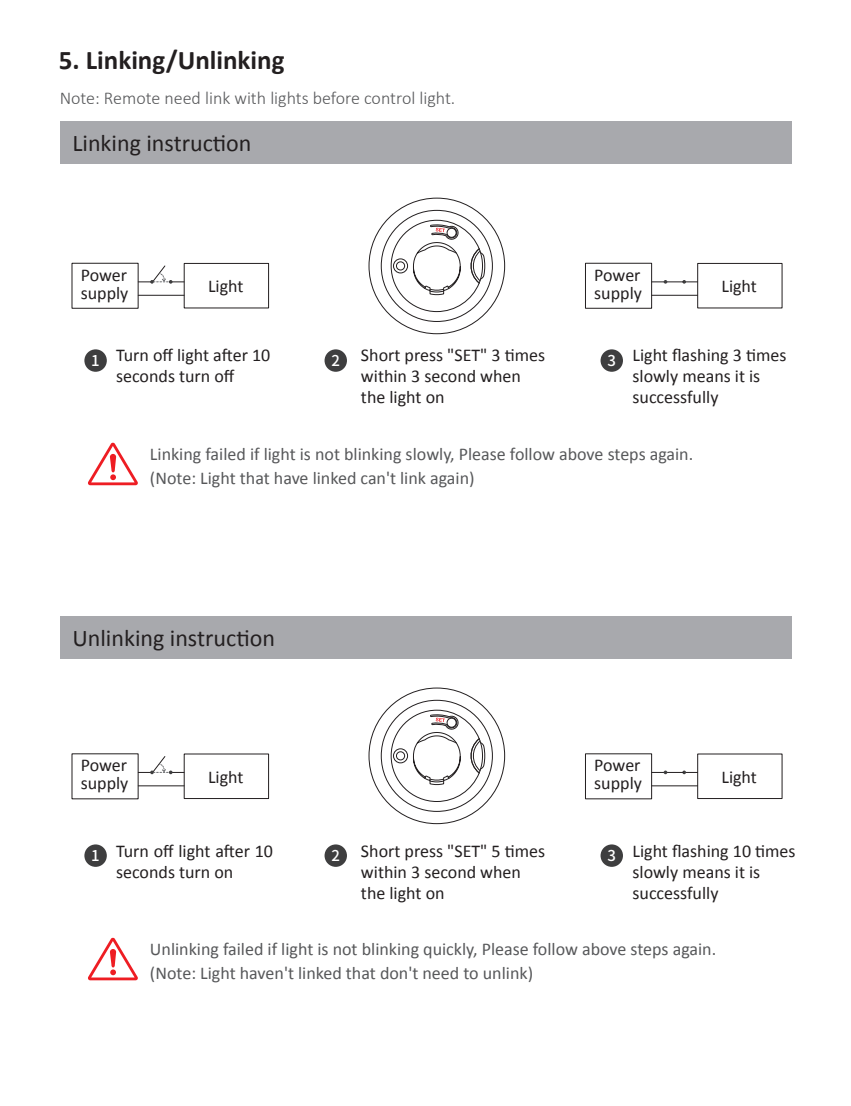
<style>
.page{position:relative;width:851px;height:1106px;background:#fff}
.page>*{position:absolute;margin:0;border:0;box-sizing:border-box;transform-origin:0 0}
.t1{font:700 27px "Calibri";color:#231f20}
.t2{font:24px "Calibri";color:#231f20}
.t3{font:18px/21px "Calibri";color:#231f20}
.t4{font:18px/24px "Calibri";color:#57585a}
.t5{font:300 18px "Calibri";color:#57585a}
.t6{font:500 15px "Source Han Sans CN";color:#fff}
</style>
<div class="page">
<div style="left:60px;top:616px;width:732px;height:43px;background:#a8a9ad"></div>
<svg style="left:88px;top:937px;width:50px;height:43px"></svg>
<div style="left:84px;top:844px;width:23px;height:22px;background:#3e3e3f;border-radius:50%"></div>
<div style="left:324px;top:844px;width:23px;height:22px;background:#3e3e3f;border-radius:50%"></div>
<div style="left:600px;top:844px;width:23px;height:22px;background:#3e3e3f;border-radius:50%"></div>
<svg style="left:391px;top:710px;width:94px;height:91px"></svg>
<div style="left:60px;top:121px;width:732px;height:43px;background:#a8a9ad"></div>
<svg style="left:88px;top:442px;width:50px;height:43px"></svg>
<div style="left:84px;top:349px;width:23px;height:23px;background:#3e3e3f;border-radius:50%"></div>
<div style="left:324px;top:349px;width:23px;height:23px;background:#3e3e3f;border-radius:50%"></div>
<div style="left:600px;top:349px;width:23px;height:23px;background:#3e3e3f;border-radius:50%"></div>
<hr style="left:138px;top:295px;width:46px;height:1px;background:#231f20">
<div style="left:72px;top:263px;width:66px;height:45px;border:1px solid #231f20"></div>
<div style="left:184px;top:263px;width:85px;height:45px;border:1px solid #231f20"></div>
<svg style="left:138px;top:265px;width:46px;height:19px"></svg>
<hr style="left:651px;top:295px;width:46px;height:1px;background:#231f20">
<div style="left:585px;top:263px;width:66px;height:45px;border:1px solid #231f20"></div>
<div style="left:697px;top:263px;width:85px;height:45px;border:1px solid #231f20"></div>
<svg style="left:651px;top:280px;width:46px;height:4px"></svg>
<hr style="left:138px;top:785px;width:46px;height:1px;background:#231f20">
<svg style="left:138px;top:755px;width:46px;height:19px"></svg>
<hr style="left:651px;top:785px;width:46px;height:1px;background:#231f20">
<svg style="left:651px;top:770px;width:46px;height:4px"></svg>
<svg style="left:391px;top:220px;width:94px;height:92px"></svg>
<h1 class="t1" style="left:59px;top:43px;width:227px">5. Linking/Unlinking</h1>
<p class="t5" style="left:60px;top:86px;width:397px">Note: Remote need link with lights before control light.</p>
<h2 class="t2" style="left:72px;top:128px;width:180px">Linking instruction</h2>
<p class="t3" style="left:81px;top:265px;width:49px;line-height:18px">Power supply</p>
<p class="t3" style="left:721px;top:276px;width:37px">Light</p>
<p class="t3" style="left:594px;top:265px;width:49px;line-height:18px">Power supply</p>
<p class="t3" style="left:208px;top:276px;width:37px">Light</p>
<p class="t3" style="left:116px;top:344px;width:156px">Turn off light after 10 seconds turn off</p>
<p class="t3" style="left:361px;top:344px;width:186px">Short press "SET" 3 times within 3 second when the light on</p>
<p class="t6" style="left:91px;top:352px;width:10px">1</p>
<p class="t6" style="left:331px;top:352px;width:10px">2</p>
<p class="t6" style="left:607px;top:352px;width:10px">3</p>
<p class="t3" style="left:632px;top:344px;width:155px">Light flashing 3 times slowly means it is successfully</p>
<p class="t4" style="left:150px;top:442px;width:544px">Linking failed if light is not blinking slowly, Please follow above steps again. (Note: Light that have linked can't link again)</p>
<h2 class="t2" style="left:72px;top:623px;width:204px">Unlinking instruction</h2>
<p class="t3" style="left:81px;top:756px;width:49px;line-height:18px">Power supply</p>
<p class="t3" style="left:721px;top:766px;width:37px">Light</p>
<p class="t3" style="left:594px;top:756px;width:49px;line-height:18px">Power supply</p>
<p class="t3" style="left:208px;top:766px;width:37px">Light</p>
<p class="t3" style="left:361px;top:841px;width:186px">Short press "SET" 5 times within 3 second when the light on</p>
<p class="t3" style="left:116px;top:841px;width:158px">Turn off light after 10 seconds turn on</p>
<p class="t6" style="left:91px;top:846px;width:10px">1</p>
<p class="t6" style="left:331px;top:846px;width:10px">2</p>
<p class="t6" style="left:607px;top:846px;width:10px">3</p>
<p class="t3" style="left:632px;top:841px;width:165px">Light flashing 10 times slowly means it is successfully</p>
<p class="t4" style="left:150px;top:936px;width:567px">Unlinking failed if light is not blinking quickly, Please follow above steps again. (Note: Light haven't linked that don't need to unlink)</p>
</div>
